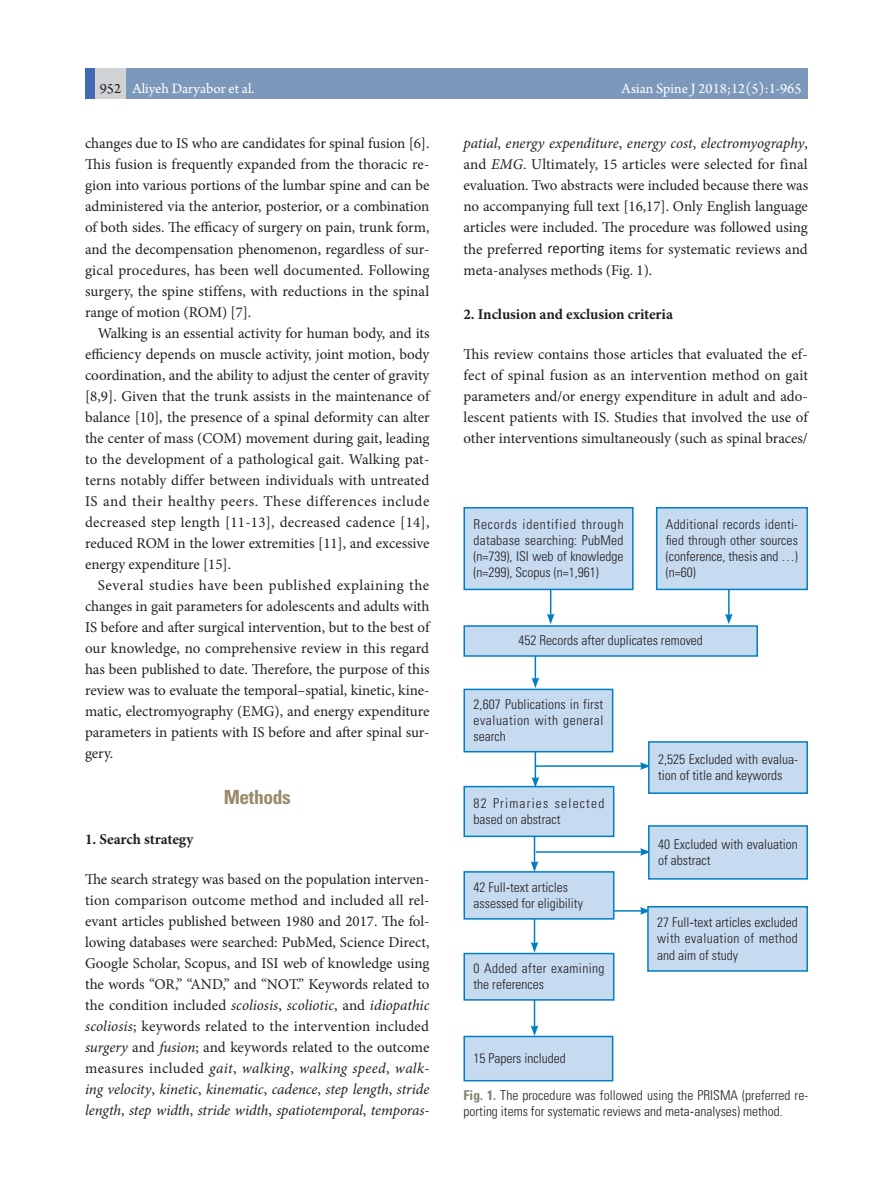
<style>
.page{position:relative;width:893px;height:1191px;background:#fff}
.page>*{position:absolute;margin:0;border:0;box-sizing:border-box;transform-origin:0 0}
.본문_대제목{font:700 condensed 19.5px "Univers LT Std";letter-spacing:-.02em;color:#998a6b}
.본문_내용{font:15px/21px "Minion Pro";letter-spacing:-.005em;color:#231f20;text-align:justify}
.본문_내용_첫문단{font:15px/21px "Minion Pro";letter-spacing:-.005em;color:#231f20;text-align:justify}
.본문_중제목{font:700 15px "Minion Pro";letter-spacing:-.005em;color:#231f20}
.t1{font:15px "Arno Pro";color:#fff}
.t2{font:15px "Arno Pro";color:#231f20}
.표_그림설명{font:300 condensed 13.5px/16.2px "Univers LT Std";color:#231f20;text-align:justify}
.표_그림설명-2{font:300 condensed 13.5px/16.2px "Univers LT Std";letter-spacing:.09em;color:#231f20}
.표_그림설명-3{font:300 condensed 13.5px/16.2px "Univers LT Std";letter-spacing:.025em;color:#231f20}
.s1{font-style:italic}
.s2{font-family:"Calibri"}
.s3{font-weight:400}
.s4{font-weight:700;color:#82806e}
</style>
<div class="page">
<div style="left:85px;top:68px;width:58px;height:31px;background:#d1d2d4"></div>
<div style="left:126px;top:68px;width:682px;height:31px;background:#7c98bb"></div>
<div style="left:85px;top:68px;width:10px;height:31px;background:#406ab4"></div>
<hr style="left:550px;top:560px;width:1px;height:56px;background:#007ec5">
<svg style="left:547px;top:613px;width:7px;height:11px"></svg>
<hr style="left:535px;top:641px;width:1px;height:39px;background:#007ec5">
<svg style="left:531px;top:677px;width:8px;height:11px"></svg>
<hr style="left:536px;top:765px;width:106px;height:2px;background:#007ec5">
<svg style="left:640px;top:762px;width:8px;height:8px"></svg>
<hr style="left:536px;top:851px;width:106px;height:1px;background:#007ec5">
<svg style="left:640px;top:848px;width:8px;height:7px"></svg>
<hr style="left:536px;top:910px;width:106px;height:1px;background:#007ec5">
<svg style="left:640px;top:907px;width:7px;height:7px"></svg>
<hr style="left:535px;top:731px;width:1px;height:48px;background:#007ec5">
<svg style="left:531px;top:777px;width:8px;height:9px"></svg>
<hr style="left:534px;top:794px;width:1px;height:69px;background:#007ec5">
<svg style="left:531px;top:861px;width:7px;height:10px"></svg>
<hr style="left:534px;top:875px;width:1px;height:69px;background:#007ec5">
<svg style="left:531px;top:942px;width:7px;height:10px"></svg>
<hr style="left:534px;top:958px;width:1px;height:69px;background:#007ec5">
<svg style="left:531px;top:1025px;width:7px;height:10px"></svg>
<hr style="left:728px;top:560px;width:2px;height:56px;background:#007ec5">
<svg style="left:725px;top:613px;width:8px;height:11px"></svg>
<div style="left:464px;top:508px;width:169px;height:81px;background:#c6daf0"></div>
<div style="left:463px;top:507px;width:171px;height:83px;border:2px solid #007ec5"></div>
<div style="left:464px;top:626px;width:293px;height:30px;background:#c6daf0"></div>
<div style="left:463px;top:625px;width:295px;height:32px;border:2px solid #007ec5"></div>
<div style="left:649px;top:742px;width:158px;height:51px;background:#c6daf0"></div>
<div style="left:648px;top:741px;width:160px;height:53px;border:2px solid #007ec5"></div>
<div style="left:649px;top:826px;width:158px;height:53px;background:#c6daf0"></div>
<div style="left:648px;top:825px;width:160px;height:54px;border:2px solid #007ec5"></div>
<div style="left:648px;top:906px;width:159px;height:65px;background:#c6daf0"></div>
<div style="left:647px;top:906px;width:161px;height:65px;border:2px solid #007ec5"></div>
<div style="left:464px;top:689px;width:149px;height:62px;background:#c6daf0"></div>
<div style="left:463px;top:688px;width:150px;height:64px;border:2px solid #007ec5"></div>
<div style="left:464px;top:786px;width:150px;height:50px;background:#c6daf0"></div>
<div style="left:463px;top:786px;width:151px;height:51px;border:2px solid #007ec5"></div>
<div style="left:464px;top:872px;width:150px;height:47px;background:#c6daf0"></div>
<div style="left:463px;top:871px;width:151px;height:48px;border:2px solid #007ec5"></div>
<div style="left:464px;top:953px;width:150px;height:47px;background:#c6daf0"></div>
<div style="left:463px;top:952px;width:151px;height:48px;border:2px solid #007ec5"></div>
<div style="left:464px;top:1036px;width:149px;height:44px;background:#c6daf0"></div>
<div style="left:463px;top:1035px;width:150px;height:46px;border:2px solid #007ec5"></div>
<div style="left:657px;top:508px;width:150px;height:81px;background:#c6daf0"></div>
<div style="left:656px;top:507px;width:152px;height:83px;border:2px solid #007ec5"></div>
<p class="t2" style="left:100px;top:80px;width:23px">952</p>
<p class="t1" style="left:133px;top:80px;width:124px">Aliyeh Daryabor et al.</p>
<p class="t1" style="left:621px;top:80px;width:182px">Asian Spine J 2018;12(5):1-965</p>
<p class="본문_내용" style="left:85px;top:133px;width:346px">changes due to IS who are candidates for spinal fusion [6].<br>This fusion is frequently expanded from the thoracic re&shy;gion into various portions of the lumbar spine and can be administered via the anterior, posterior, or a combination of both sides. The efficacy of surgery on pain, trunk form, and the decompensation phenomenon, regardless of sur&shy;gical procedures, has been well documented. Following surgery, the spine stiffens, with reductions in the spinal range of motion (ROM) [7].</p>
<p class="본문_내용" style="left:85px;top:322px;width:346px;text-indent:13px">Walking is an essential activity for human body, and its efficiency depends on muscle activity, joint motion, body coordination, and the ability to adjust the center of gravity [8,9]. Given that the trunk assists in the maintenance of balance [10], the presence of a spinal deformity can alter the center of mass (COM) movement during gait, leading to the development of a pathological gait. Walking pat&shy;terns notably differ between individuals with untreated IS and their healthy peers. These differences include decreased step length [11-13], decreased cadence [14], reduced ROM in the lower extremities [11], and excessive energy expenditure [15].</p>
<p class="본문_내용" style="left:85px;top:574px;width:346px;text-indent:13px">Several studies have been published explaining the changes in gait parameters for adolescents and adults with IS before and after surgical intervention, but to the best of our knowledge, no comprehensive review in this regard has been published to date. Therefore, the purpose of this review was to evaluate the temporal–spatial, kinetic, kine&shy;matic, electromyography (EMG), and energy expenditure parameters in patients with IS before and after spinal sur&shy;gery.</p>
<p class="본문_대제목" style="left:224px;top:784px;width:68px">Methods</p>
<p class="본문_중제목" style="left:85px;top:828px;width:110px">1. Search strategy</p>
<p class="본문_내용_첫문단" style="left:85px;top:868px;width:346px">The search strategy was based on the population interven&shy;tion comparison outcome method and included all rel&shy;evant articles published between 1980 and 2017. The fol&shy;lowing databases were searched: PubMed, Science Direct, Google Scholar, Scopus, and ISI web of knowledge using the words “OR,” “AND,” and “NOT.” Keywords related to the condition included <span class="s1">scoliosis</span>, <span class="s1">scoliotic</span>, and <span class="s1">idiopathic scoliosis</span>; keywords related to the intervention included <span class="s1">surgery</span> and <span class="s1">fusion</span>; and keywords related to the outcome measures included <span class="s1">gait</span>, <span class="s1">walking</span>, <span class="s1">walking speed</span>, <span class="s1">walk&shy;ing velocity</span>, <span class="s1">kinetic</span>, <span class="s1">kinematic</span>, <span class="s1">cadence</span>, <span class="s1">step length</span>, <span class="s1">stride length</span>, <span class="s1">step width</span>, <span class="s1">stride width</span>, <span class="s1">spatiotemporal</span>, <span class="s1">temporas-</span></p>
<p class="본문_내용_첫문단" style="left:463px;top:133px;width:346px"><span class="s1">patial</span>, <span class="s1">energy expenditure</span>, <span class="s1">energy cost</span>, <span class="s1">electromyography</span>, and <span class="s1">EMG</span>. Ultimately, 15 articles were selected for final evaluation. Two abstracts were included because there was no accompanying full text [16,17]. Only English language articles were included. The procedure was followed using the preferred <span class="s2">reporting</span> items for systematic reviews and meta-analyses methods (Fig. 1).</p>
<p class="본문_중제목" style="left:463px;top:303px;width:211px">2. Inclusion and exclusion criteria</p>
<p class="본문_내용_첫문단" style="left:463px;top:343px;width:346px">This review contains those articles that evaluated the ef&shy;fect of spinal fusion as an intervention method on gait parameters and/or energy expenditure in adult and ado&shy;lescent patients with IS. Studies that involved the use of other interventions simultaneously (such as spinal braces/</p>
<p class="표_그림설명" style="left:473px;top:516px;width:152px">Records identified through database searching: PubMed (n=739), ISI web of knowledge (n=299), Scopus (n=1,961)</p>
<p class="표_그림설명" style="left:666px;top:516px;width:134px">Additional records identi&shy;fied through other sources (conference, thesis and …) (n=60)</p>
<p class="표_그림설명" style="left:518px;top:632px;width:186px">452 Records after duplicates removed</p>
<p class="표_그림설명" style="left:473px;top:696px;width:131px">2,607 Publications in first evaluation with general search</p>
<p class="표_그림설명-2" style="left:473px;top:795px;width:132px">82 Primaries selected based on abstract</p>
<p class="표_그림설명" style="left:473px;top:879px;width:96px">42 Full<span class="s3">-</span>text articles</p>
<p class="표_그림설명" style="left:473px;top:895px;width:111px">assessed for eligibility</p>
<p class="표_그림설명-3" style="left:473px;top:960px;width:132px">0 Added after examining the references</p>
<p class="표_그림설명" style="left:473px;top:1050px;width:94px">15 Papers included</p>
<p class="표_그림설명" style="left:658px;top:751px;width:141px">2,525 Excluded with evalua&shy;tion of title and keywords</p>
<p class="표_그림설명" style="left:658px;top:836px;width:141px">40 Excluded with evaluation of abstract</p>
<p class="표_그림설명" style="left:657px;top:914px;width:142px">27 Full<span class="s3">-</span>text articles excluded with evaluation of method and aim of study</p>
<p class="표_그림설명" style="left:463px;top:1087px;width:346px"><span class="s4">Fig. 1.</span> The procedure was followed using the PRISMA (preferred re&shy;porting items for systematic reviews and meta<span class="s3">-</span>analyses) method.</p>
</div>
